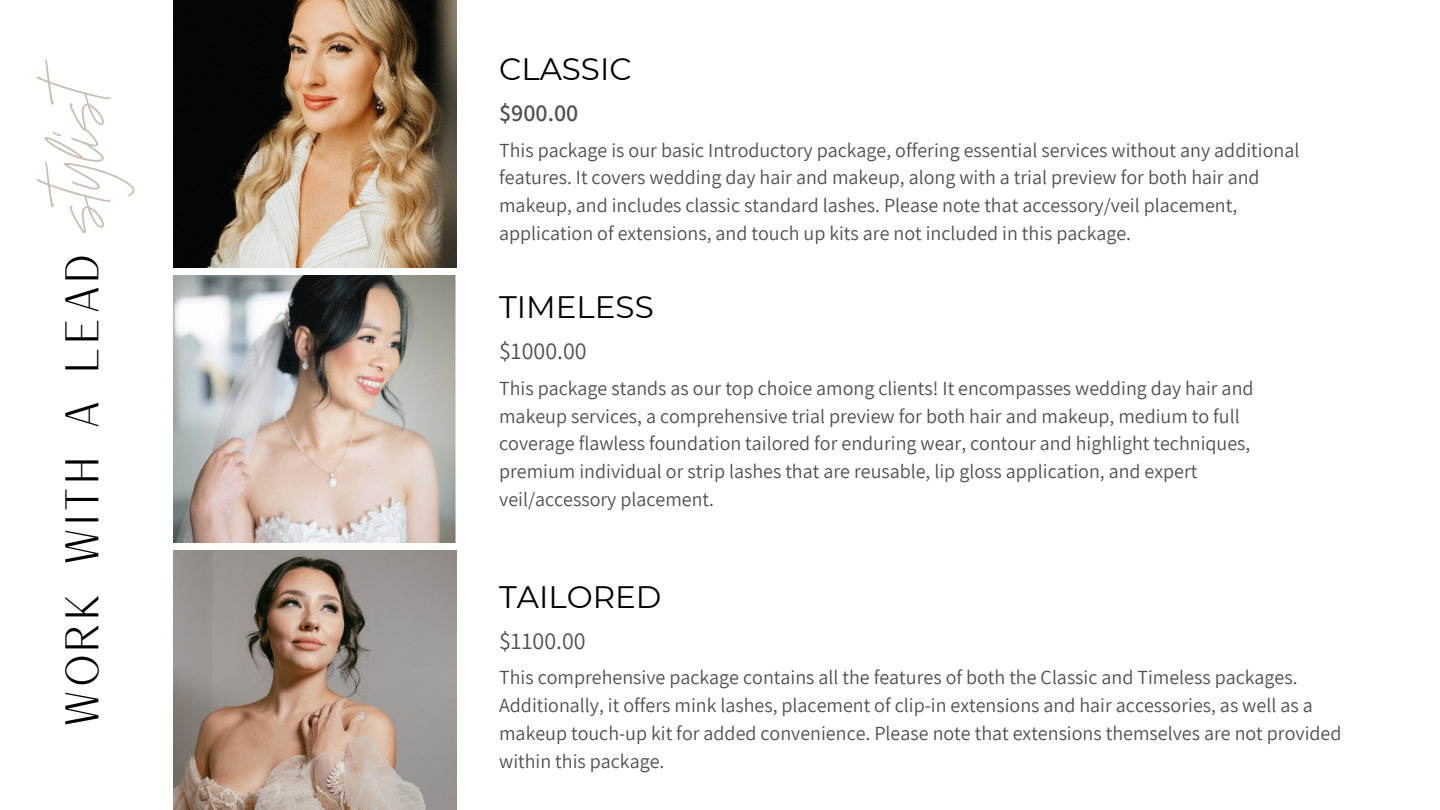
<style>
.page{position:relative;width:1440px;height:810px;background:#fff}
.page>*{position:absolute;margin:0;border:0;box-sizing:border-box;transform-origin:0 0}
.t1{font:700 60px "Avanti Script";color:#ccbeb3}
.t2{font:46px "Versailles";color:#000}
.t3{font:31px "Montserrat";color:#000}
.t4{font:24px "Assistant";color:#52504f}
.t5{font:600 24px "Assistant";color:#52504f}
.t6{font:20px/27.8px "Assistant";color:#52504f}
</style>
<div class="page">
<img style="left:173px;top:0;width:284px;height:268px">
<img style="left:173px;top:275px;width:283px;height:268px">
<img style="left:173px;top:550px;width:284px;height:260px">
<h1 class="t1" style="left:40px;top:234px;width:186px;rotate:-90deg">stylist</h1>
<h2 class="t2" style="left:53px;top:729px;width:478px;rotate:-90deg">WORK WITH A LEAD</h2>
<h3 class="t3" style="left:499px;top:50px;width:134px">CLASSIC</h3>
<p class="t5" style="left:499px;top:97px;width:81px">$900.00</p>
<p class="t6" style="left:499px;top:135px;width:802px">This package is our basic Introductory package, offering essential services without any additional features. It covers wedding day hair and makeup, along with a trial preview for both hair and makeup, and includes classic standard lashes. Please note that accessory/veil placement, application of extensions, and touch up kits are not included in this package.</p>
<h3 class="t3" style="left:499px;top:288px;width:156px">TIMELESS</h3>
<p class="t4" style="left:499px;top:335px;width:89px">$1000.00</p>
<p class="t6" style="left:499px;top:374px;width:756px">This package stands as our top choice among clients! It encompasses wedding day hair and makeup services, a comprehensive trial preview for both hair and makeup, medium to full coverage flawless foundation tailored for enduring wear, contour and highlight techniques, premium individual or strip lashes that are reusable, lip gloss application, and expert veil/accessory placement.</p>
<h3 class="t3" style="left:499px;top:578px;width:164px">TAILORED</h3>
<p class="t4" style="left:499px;top:624px;width:88px">$1100.00</p>
<p class="t6" style="left:499px;top:663px;width:844px">This comprehensive package contains all the features of both the Classic and Timeless packages.<br>Additionally, it offers mink lashes, placement of clip-in extensions and hair accessories, as well as a makeup touch-up kit for added convenience. Please note that extensions themselves are not provided within this package.</p>
</div>
